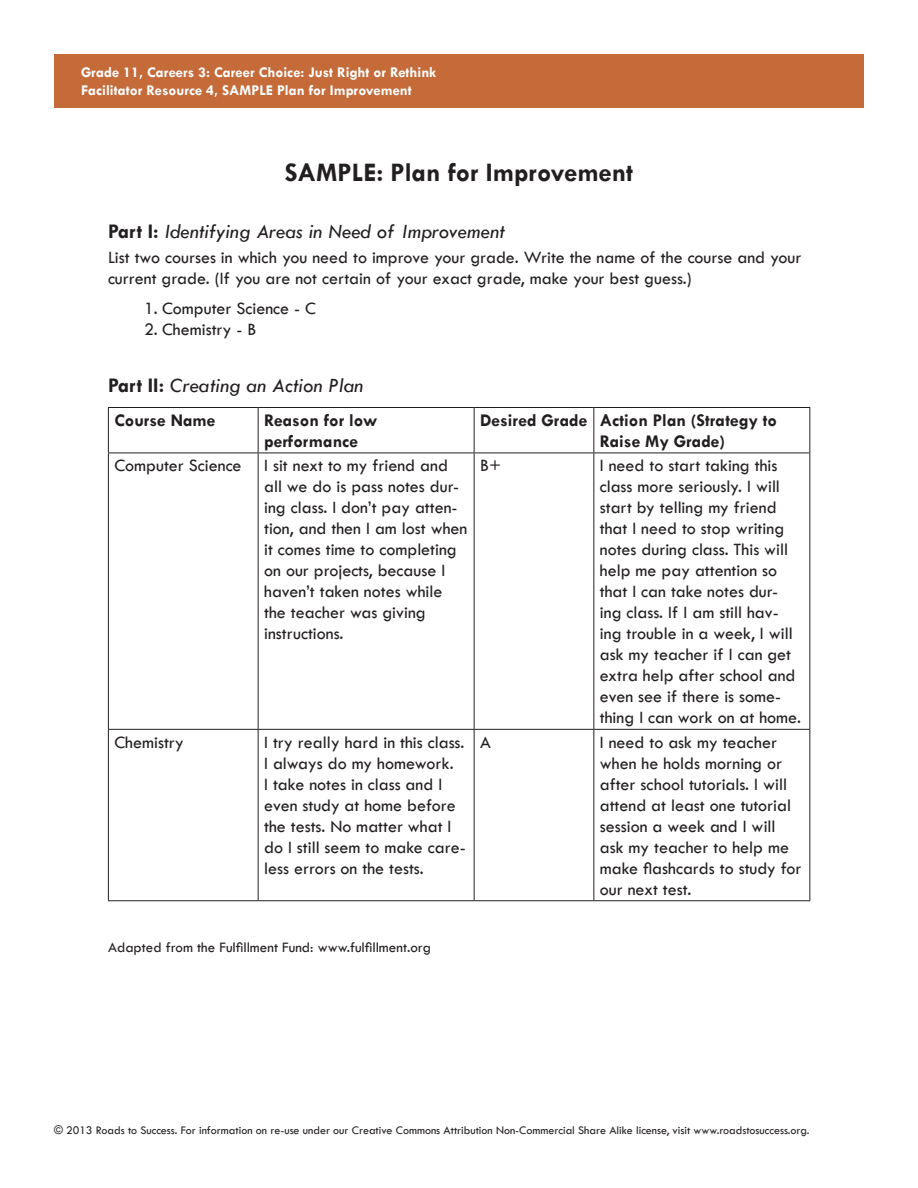
<style>
.page{position:relative;width:918px;height:1188px;background:#fff}
.page>*{position:absolute;margin:0;border:0;box-sizing:border-box;transform-origin:0 0}
.SHFR_Title{font:700 27px "Tw Cen";color:#231f20}
.SHFR_Text{font:italic 500 21px "Tw Cen";color:#231f20}
.SHFR_Text-2{font:500 18px/21px "Tw Cen";color:#231f20}
.SHFR_Text-3{font:700 18px/21px "Tw Cen";color:#231f20}
.t1{font:700 15px "Tw Cen";color:#fff}
.SHFR_Text-4{font:500 15px "Tw Cen";color:#231f20}
.t2{font:500 12px "Tw Cen";color:#231f20}
.s1{font-weight:700;font-style:normal}
</style>
<div class="page">
<div style="left:54px;top:54px;width:810px;height:54px;background:#c56a39"></div>
<hr style="left:108px;top:407px;width:150px;height:1px;background:#231f20">
<hr style="left:108px;top:408px;width:1px;height:45px;background:#231f20">
<hr style="left:258px;top:407px;width:216px;height:1px;background:#231f20">
<hr style="left:258px;top:408px;width:1px;height:45px;background:#231f20">
<hr style="left:474px;top:407px;width:120px;height:1px;background:#231f20">
<hr style="left:474px;top:408px;width:1px;height:45px;background:#231f20">
<hr style="left:594px;top:407px;width:216px;height:1px;background:#231f20">
<hr style="left:593px;top:408px;width:1px;height:45px;background:#231f20">
<hr style="left:809px;top:408px;width:1px;height:45px;background:#231f20">
<hr style="left:108px;top:453px;width:150px;height:1px;background:#231f20">
<hr style="left:108px;top:453px;width:1px;height:276px;background:#231f20">
<hr style="left:258px;top:453px;width:216px;height:1px;background:#231f20">
<hr style="left:258px;top:453px;width:1px;height:276px;background:#231f20">
<hr style="left:474px;top:453px;width:120px;height:1px;background:#231f20">
<hr style="left:474px;top:453px;width:1px;height:276px;background:#231f20">
<hr style="left:594px;top:453px;width:216px;height:1px;background:#231f20">
<hr style="left:593px;top:453px;width:1px;height:276px;background:#231f20">
<hr style="left:809px;top:453px;width:1px;height:276px;background:#231f20">
<hr style="left:108px;top:729px;width:150px;height:1px;background:#231f20">
<hr style="left:108px;top:730px;width:1px;height:170px;background:#231f20">
<hr style="left:258px;top:729px;width:216px;height:1px;background:#231f20">
<hr style="left:258px;top:730px;width:1px;height:170px;background:#231f20">
<hr style="left:474px;top:729px;width:120px;height:1px;background:#231f20">
<hr style="left:474px;top:730px;width:1px;height:170px;background:#231f20">
<hr style="left:594px;top:729px;width:216px;height:1px;background:#231f20">
<hr style="left:593px;top:730px;width:1px;height:170px;background:#231f20">
<hr style="left:809px;top:730px;width:1px;height:170px;background:#231f20">
<hr style="left:108px;top:900px;width:150px;height:1px;background:#231f20">
<hr style="left:258px;top:900px;width:216px;height:1px;background:#231f20">
<hr style="left:474px;top:900px;width:120px;height:1px;background:#231f20">
<hr style="left:594px;top:900px;width:216px;height:1px;background:#231f20">
<p class="t1" style="left:81px;top:63px;width:357px">Grade 11, Careers 3: Career Choice: Just Right or Rethink</p>
<p class="t1" style="left:81px;top:81px;width:332px">Facilitator Resource 4, SAMPLE Plan for Improvement</p>
<p class="SHFR_Title" style="left:285px;top:156px;width:350px">SAMPLE: Plan for Improvement</p>
<p class="SHFR_Text" style="left:108px;top:218px;width:398px"><span class="s1">Part I:</span> Identifying Areas in Need of Improvement</p>
<p class="SHFR_Text-2" style="left:108px;top:247px;width:695px">List two courses in which you need to improve your grade. Write the name of the course and your current grade. (If you are not certain of your exact grade, make your best guess.)</p>
<p class="SHFR_Text-2" style="left:144px;top:298px;width:174px">1. Computer Science - C</p>
<p class="SHFR_Text-2" style="left:144px;top:319px;width:114px">2. Chemistry - B</p>
<p class="SHFR_Text" style="left:108px;top:373px;width:257px"><span class="s1">Part II:</span> Creating an Action Plan</p>
<p class="SHFR_Text-3" style="left:114px;top:409px;width:103px">Course Name</p>
<p class="SHFR_Text-3" style="left:264px;top:409px;width:115px">Reason for low performance</p>
<p class="SHFR_Text-3" style="left:480px;top:409px;width:109px">Desired Grade</p>
<p class="SHFR_Text-3" style="left:600px;top:409px;width:179px">Action Plan (Strategy to<br>Raise My Grade)</p>
<p class="SHFR_Text-2" style="left:114px;top:455px;width:129px">Computer Science</p>
<p class="SHFR_Text-2" style="left:264px;top:455px;width:205px">I sit next to my friend and all we do is pass notes dur&shy;ing class. I don’t pay atten&shy;tion, and then I am lost when it comes time to completing on our projects, because I haven’t taken notes while the teacher was giving instructions.</p>
<p class="SHFR_Text-2" style="left:480px;top:455px;width:23px">B+</p>
<p class="SHFR_Text-2" style="left:600px;top:455px;width:203px">I need to start taking this class more seriously. I will start by telling my friend that I need to stop writing notes during class. This will help me pay attention so that I can take notes dur&shy;ing class. If I am still hav&shy;ing trouble in a week, I will ask my teacher if I can get extra help after school and even see if there is some&shy;thing I can work on at home.</p>
<p class="SHFR_Text-2" style="left:114px;top:732px;width:71px">Chemistry</p>
<p class="SHFR_Text-2" style="left:264px;top:732px;width:203px">I try really hard in this class.<br>I always do my homework.<br>I take notes in class and I even study at home before the tests. No matter what I do I still seem to make care&shy;less errors on the tests.</p>
<p class="SHFR_Text-2" style="left:480px;top:732px;width:12px">A</p>
<p class="SHFR_Text-2" style="left:600px;top:732px;width:203px">I need to ask my teacher when he holds morning or after school tutorials. I will attend at least one tutorial session a week and I will ask my teacher to help me make flashcards to study for our next test.</p>
<p class="SHFR_Text-4" style="left:108px;top:938px;width:325px">Adapted from the Fulfillment Fund: www.fulfillment.org</p>
<p class="t2" style="left:54px;top:1123px;width:757px">© 2013 Roads to Success. For information on re-use under our Creative Commons Attribution Non-Commercial Share Alike license, visit www.roadstosuccess.org.</p>
</div>
